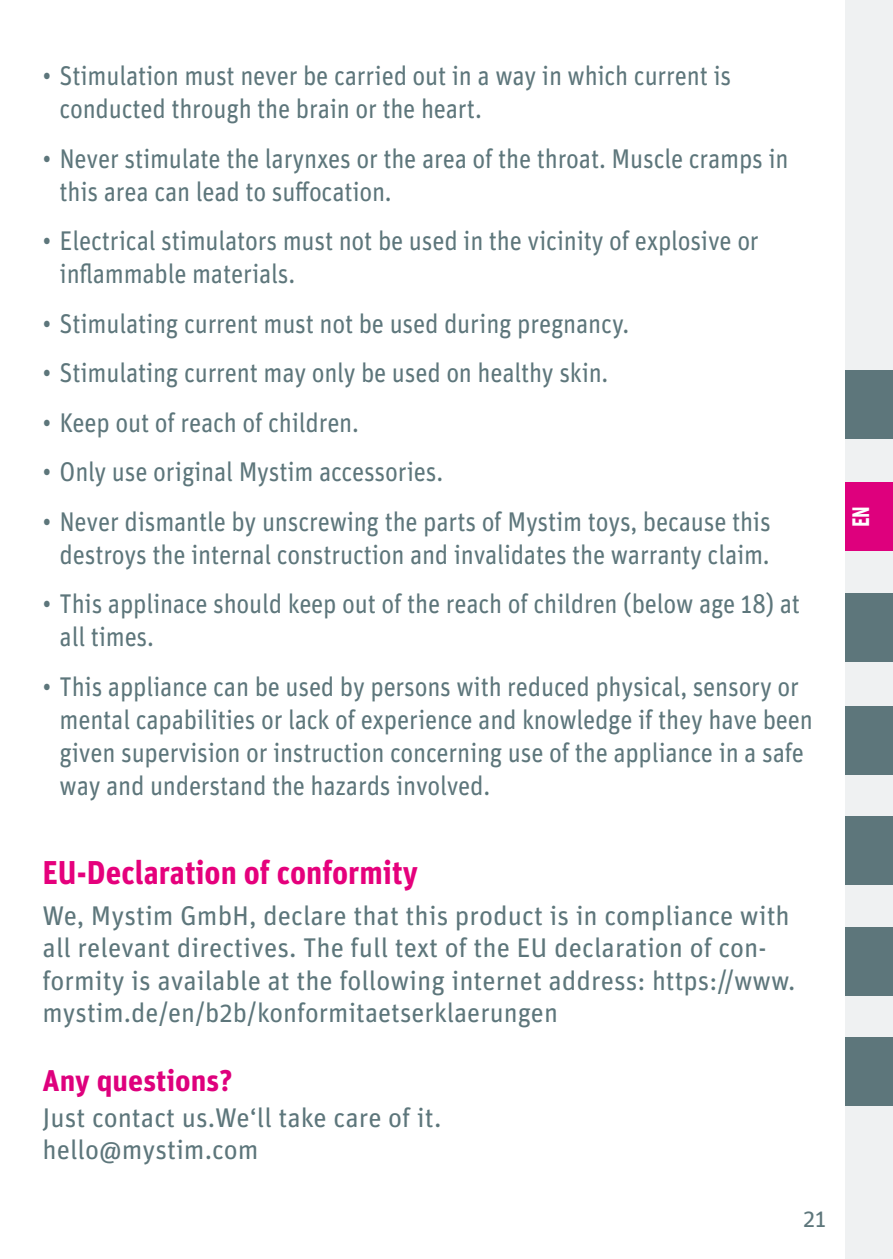
<style>
.page{position:relative;width:893px;height:1259px;background:#fff}
.page>*{position:absolute;margin:0;border:0;box-sizing:border-box;transform-origin:0 0}
.t1{font:700 33px "Unit Pro";color:#e5007c;scale:.94 1}
.t2{font:700 30px "Unit Pro";color:#de007d}
.t3{font:27px/33px "Unit Pro";letter-spacing:-.01em;color:#5d767b;scale:.92 1}
.t4{font:27px/32.4px "Unit Pro";letter-spacing:-.01em;color:#5d767b}
.t5{font:24px "Unit Pro";color:#5d767b}
.t6{font:700 24px "Unit Pro";color:#fff;scale:.8 1}
</style>
<div class="page">
<div style="left:845px;top:0;width:48px;height:1259px;background:#eff1f2"></div>
<div style="left:845px;top:370px;width:48px;height:68px;background:#5d767b"></div>
<div style="left:845px;top:593px;width:48px;height:68px;background:#5d767b"></div>
<div style="left:845px;top:706px;width:48px;height:68px;background:#5d767b"></div>
<div style="left:845px;top:816px;width:48px;height:68px;background:#5d767b"></div>
<div style="left:845px;top:927px;width:48px;height:68px;background:#5d767b"></div>
<div style="left:845px;top:1037px;width:48px;height:69px;background:#5d767b"></div>
<div style="left:845px;top:483px;width:48px;height:68px;background:#de007d"></div>
<p class="t3" style="left:60px;top:58px;width:731px;text-indent:-17px">• Stimulation must never be carried out in a way in which current is conducted through the brain or the heart.</p>
<p class="t3" style="left:60px;top:140px;width:794px;text-indent:-17px">• Never stimulate the larynxes or the area of the throat. Muscle cramps in this area can lead to suffocation.</p>
<p class="t3" style="left:60px;top:223px;width:761px;text-indent:-17px">• Electrical stimulators must not be used in the vicinity of explosive or inflammable materials.</p>
<p class="t3" style="left:43px;top:305px;width:639px">• Stimulating current must not be used during pregnancy.</p>
<p class="t3" style="left:43px;top:355px;width:616px">• Stimulating current may only be used on healthy skin.</p>
<p class="t3" style="left:43px;top:404px;width:345px">• Keep out of reach of children.</p>
<p class="t3" style="left:43px;top:454px;width:437px">• Only use original Mystim accessories.</p>
<p class="t3" style="left:43px;top:503px;width:793px;text-align:center">• Never dismantle by unscrewing the parts of Mystim toys, because this destroys the internal construction and invalidates the warranty claim.</p>
<p class="t3" style="left:60px;top:586px;width:806px;text-indent:-17px">• This applinace should keep out of the reach of children (below age 18) at all times.</p>
<p class="t3" style="left:60px;top:668px;width:820px;text-indent:-17px">• This appliance can be used by persons with reduced physical, sensory or mental capabilities or lack of experience and knowledge if they have been given supervision or instruction concerning use of the appliance in a safe way and understand the hazards involved.</p>
<p class="t1" style="left:43px;top:848px;width:401px">EU-Declaration of conformity</p>
<p class="t4" style="left:43px;top:898px;width:754px">We, Mystim GmbH, declare that this product is in compliance with all relevant directives. The full text of the EU declaration of con&shy;formity is available at the following internet address: https://www. mystim.de/en/b2b/konformitaetserklaerungen</p>
<p class="t2" style="left:43px;top:1058px;width:192px">Any questions?</p>
<p class="t4" style="left:43px;top:1099px;width:400px">Just contact us.We‘ll take care of it. hello@mystim.com</p>
<p class="t5" style="left:803px;top:1202px;width:25px">21</p>
<p class="t6" style="left:843px;top:527px;width:28px;rotate:-90deg">EN</p>
</div>
